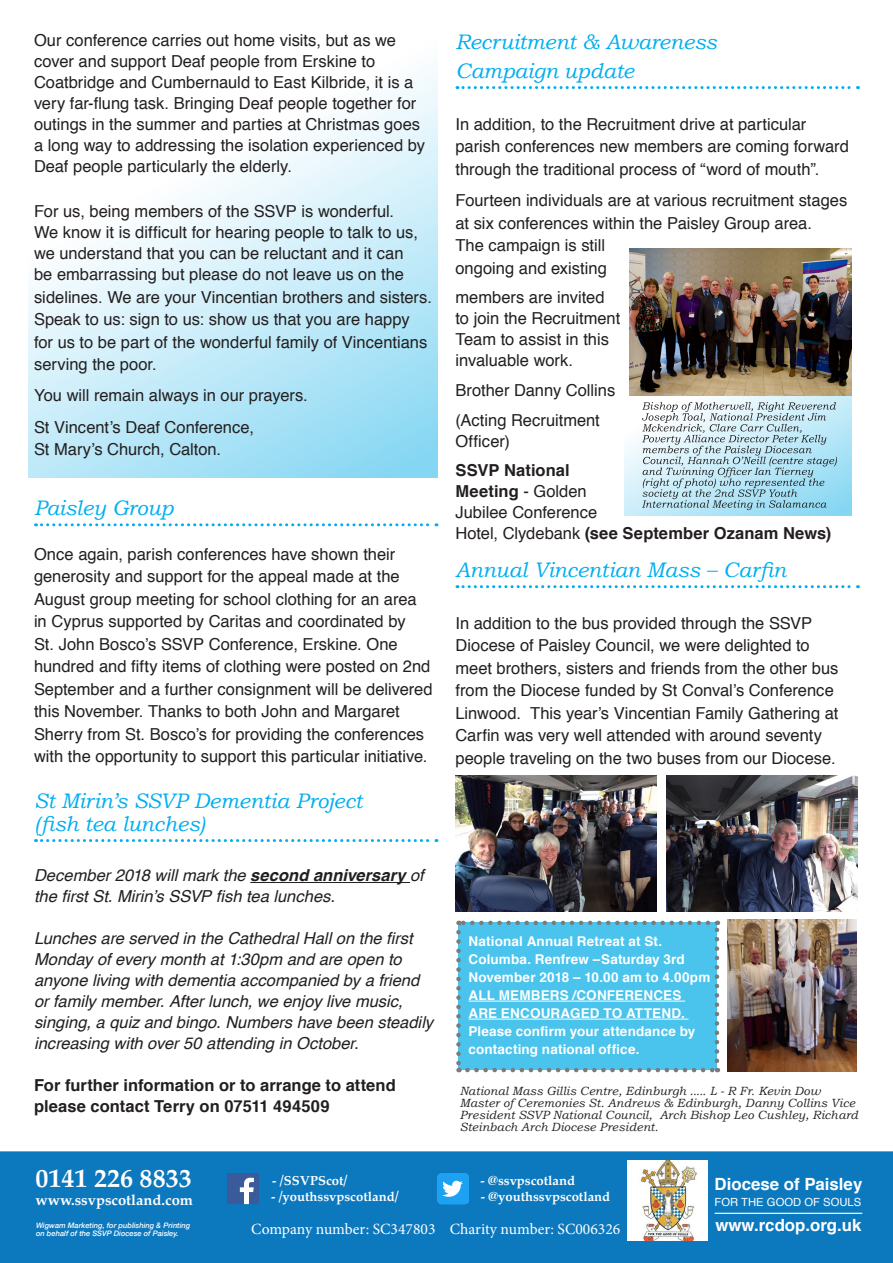
<style>
.page{position:relative;width:893px;height:1263px;background:#fff}
.page>*{position:absolute;margin:0;border:0;box-sizing:border-box;transform-origin:0 0}
.t1{font:700 25.95px "Palatino";color:#fff}
.Heading{font:italic 21px/22.5px "Bookman Old Style";letter-spacing:-.005em;color:#00aeef}
.t2{font:700 16.8px "Helvetica";color:#fff}
.Paragraph_Style_1{font:16.5px/22.5px "Helvetica";color:#231f20}
.Paragraph_Style_1-2{font:italic 16.5px/21px "Helvetica";color:#231f20}
.Paragraph_Style_1-3{font:700 16.5px/21px "Helvetica";letter-spacing:.005em;color:#231f20}
.t3{font:15.6px "Minion Pro";color:#fff}
.t4{font:700 14.7px "Palatino";color:#fff}
.Paragraph_Style_1-4{font:700 13.5px/18px "Helvetica";letter-spacing:.01em;color:#fff}
.t5{font:700 13.05px "Palatino";color:#fff}
.t6{font:italic 11.85px/11.9px "Bookman Old Style";letter-spacing:.015em;color:#231f20}
.t7{font:11.25px "Helvetica";color:#fff}
.t8{font:italic 500 7.5px "Helvetica Neue";color:#fff}
.s1{font-weight:700}
.s2{font-weight:400}
</style>
<div class="page">
<div style="left:0;top:1151px;width:893px;height:112px;background:#0c78be"></div>
<div style="left:227px;top:1173px;width:32px;height:31px;background:#3b5a9a;border-radius:2px"></div>
<svg style="left:240px;top:1178px;width:14px;height:26px"></svg>
<div style="left:458px;top:923px;width:259px;height:147px;background:#4ac3ed"></div>
<svg style="left:456px;top:932px;width:5px;height:140px"></svg>
<svg style="left:467px;top:1068px;width:251px;height:4px"></svg>
<svg style="left:715px;top:921px;width:4px;height:140px"></svg>
<svg style="left:458px;top:921px;width:250px;height:4px"></svg>
<svg style="left:28px;top:71px;width:409px;height:407px"></svg>
<svg style="left:624px;top:395px;width:228px;height:120px"></svg>
<svg style="left:437px;top:1173px;width:32px;height:31px"></svg>
<hr style="left:715px;top:1213px;width:147px;height:1px;background:#fff">
<svg style="left:36px;top:523px;width:401px;height:3px"></svg>
<svg style="left:36px;top:839px;width:401px;height:3px"></svg>
<hr style="left:250px;top:882px;width:160px;height:1px;background:#231f20">
<svg style="left:457px;top:86px;width:401px;height:3px"></svg>
<svg style="left:457px;top:585px;width:401px;height:3px"></svg>
<img style="left:629px;top:249px;width:223px;height:146px">
<img style="left:455px;top:776px;width:201px;height:135px">
<img style="left:666px;top:776px;width:191px;height:135px">
<img style="left:727px;top:919px;width:130px;height:152px">
<hr style="left:468px;top:1001px;width:217px;height:1px;background:#fff">
<hr style="left:468px;top:1019px;width:220px;height:1px;background:#fff">
<svg style="left:642px;top:402px;width:195px;height:108px;background:#b1cfda"></svg>
<img style="left:627px;top:1161px;width:80px;height:79px">
<p class="Paragraph_Style_1" style="left:34px;top:31px;width:392px;line-height:21px">Our conference carries out home visits, but as we cover and support Deaf people from Erskine to Coatbridge and Cumbernauld to East Kilbride, it is a very far-flung task. Bringing Deaf people together for outings in the summer and parties at Christmas goes a long way to addressing the isolation experienced by Deaf people particularly the elderly.</p>
<p class="Paragraph_Style_1" style="left:34px;top:201px;width:385px;line-height:21px">For us, being members of the SSVP is wonderful.<br>We know it is difficult for hearing people to talk to us, we understand that you can be reluctant and it can be embarrassing but please do not leave us on the</p>
<p class="Paragraph_Style_1" style="left:34px;top:286px;width:399px">sidelines. We are your Vincentian brothers and sisters.<br>Speak to us: sign to us: show us that you are happy for us to be part of the wonderful family of Vincentians serving the poor.</p>
<p class="Paragraph_Style_1" style="left:34px;top:385px;width:275px">You will remain always in our prayers.</p>
<p class="Paragraph_Style_1" style="left:34px;top:416px;width:221px">St Vincent’s Deaf Conference,<br>St Mary’s Church, Calton.</p>
<p class="Heading" style="left:34px;top:496px;width:141px">Paisley Group</p>
<p class="Paragraph_Style_1" style="left:34px;top:543px;width:400px">Once again, parish conferences have shown their generosity and support for the appeal made at the August group meeting for school clothing for an area in Cyprus supported by Caritas and coordinated by<br>St. John Bosco’s SSVP Conference, Erskine. One hundred and fifty items of clothing were posted on 2nd September and a further consignment will be delivered this November. Thanks to both John and Margaret Sherry from St. Bosco’s for providing the conferences with the opportunity to support this particular initiative.</p>
<p class="Heading" style="left:34px;top:790px;width:330px">St Mirin’s SSVP Dementia Project (fish tea lunches)</p>
<p class="Paragraph_Style_1-2" style="left:34px;top:865px;width:391px">December 2018 will mark the <span class="s1">second anniversary</span> of the first St. Mirin’s SSVP fish tea lunches.</p>
<p class="Paragraph_Style_1-2" style="left:34px;top:928px;width:400px">Lunches are served in the Cathedral Hall on the first Monday of every month at 1:30pm and are open to anyone living with dementia accompanied by a friend or family member. After lunch, we enjoy live music, singing, a quiz and bingo. Numbers have been steadily increasing with over 50 attending in October.</p>
<p class="Paragraph_Style_1-3" style="left:34px;top:1075px;width:363px">For further information or to arrange to attend please contact Terry on 07511 494509</p>
<p class="Heading" style="left:455px;top:28px;width:263px;line-height:28.5px">Recruitment &amp; Awareness<br>Campaign update</p>
<p class="Paragraph_Style_1" style="left:455px;top:113px;width:395px">In addition, to the Recruitment drive at particular parish conferences new members are coming forward through the traditional process of “word of mouth”.</p>
<p class="Paragraph_Style_1" style="left:455px;top:189px;width:393px">Fourteen individuals are at various recruitment stages at six conferences within the Paisley Group area.<br>The campaign is still<br>ongoing and existing</p>
<p class="Paragraph_Style_1" style="left:455px;top:287px;width:166px;line-height:21px">members are invited to join the Recruitment<br>Team to assist in this invaluable work.</p>
<p class="Paragraph_Style_1" style="left:455px;top:379px;width:161px">Brother Danny Collins</p>
<p class="Paragraph_Style_1" style="left:455px;top:410px;width:146px;line-height:21px">(Acting Recruitment<br>Officer)</p>
<p class="Paragraph_Style_1-3" style="left:455px;top:460px;width:377px">SSVP National<br>Meeting <span class="s2">- Golden<br>Jubilee Conference<br>Hotel, Clydebank</span> (see September Ozanam News)</p>
<p class="Heading" style="left:455px;top:558px;width:332px">Annual Vincentian Mass – Carfin</p>
<p class="Paragraph_Style_1" style="left:455px;top:612px;width:384px">In addition to the bus provided through the SSVP Diocese of Paisley Council, we were delighted to meet brothers, sisters and friends from the other bus from the Diocese funded by St Conval’s Conference Linwood. This year’s Vincentian Family Gathering at Carfin was very well attended with around seventy people traveling on the two buses from our Diocese.</p>
<p class="Paragraph_Style_1-4" style="left:468px;top:932px;width:243px">National Annual Retreat at St.<br>Columba. Renfrew –Saturday 3rd<br>November 2018 – 10.00 am to 4.00pm<br>ALL MEMBERS /CONFERENCES<br>ARE ENCOURAGED TO ATTEND.<br>Please confirm your attendance by contacting national office.</p>
<p class="t6" style="left:460px;top:1085px;width:400px">National Mass Gillis Centre, Edinburgh ..... L - R Fr. Kevin Dow Master of Ceremonies St. Andrews &amp; Edinburgh, Danny Collins Vice President SSVP National Council, Arch Bishop Leo Cushley, Richard Steinbach Arch Diocese President.</p>
<p class="t1" style="left:36px;top:1156px;width:157px">0141 226 8833</p>
<p class="t4" style="left:36px;top:1187px;width:159px">www.ssvpscotland.com</p>
<p class="t8" style="left:36px;top:1219px;width:156px">Wigwam Marketing, for publishing &amp; Printing</p>
<p class="t8" style="left:36px;top:1227px;width:144px">on behalf of the SSVP Diocese of Paisley.</p>
<p class="t5" style="left:272px;top:1169px;width:77px">- /SSVPScot/</p>
<p class="t5" style="left:271px;top:1185px;width:129px">- /youthssvpscotland/</p>
<p class="t5" style="left:481px;top:1169px;width:96px">- @ssvpscotland</p>
<p class="t5" style="left:481px;top:1186px;width:131px">- @youthssvpscotland</p>
<p class="t3" style="left:251px;top:1219px;width:371px">Company number: SC347803 Charity number: SC006326</p>
<p class="t2" style="left:715px;top:1170px;width:149px">Diocese of Paisley</p>
<p class="t2" style="left:715px;top:1211px;width:148px">www.rcdop.org.uk</p>
<p class="t7" style="left:715px;top:1193px;width:148px">FOR THE GOOD OF SOULS</p>
</div>
